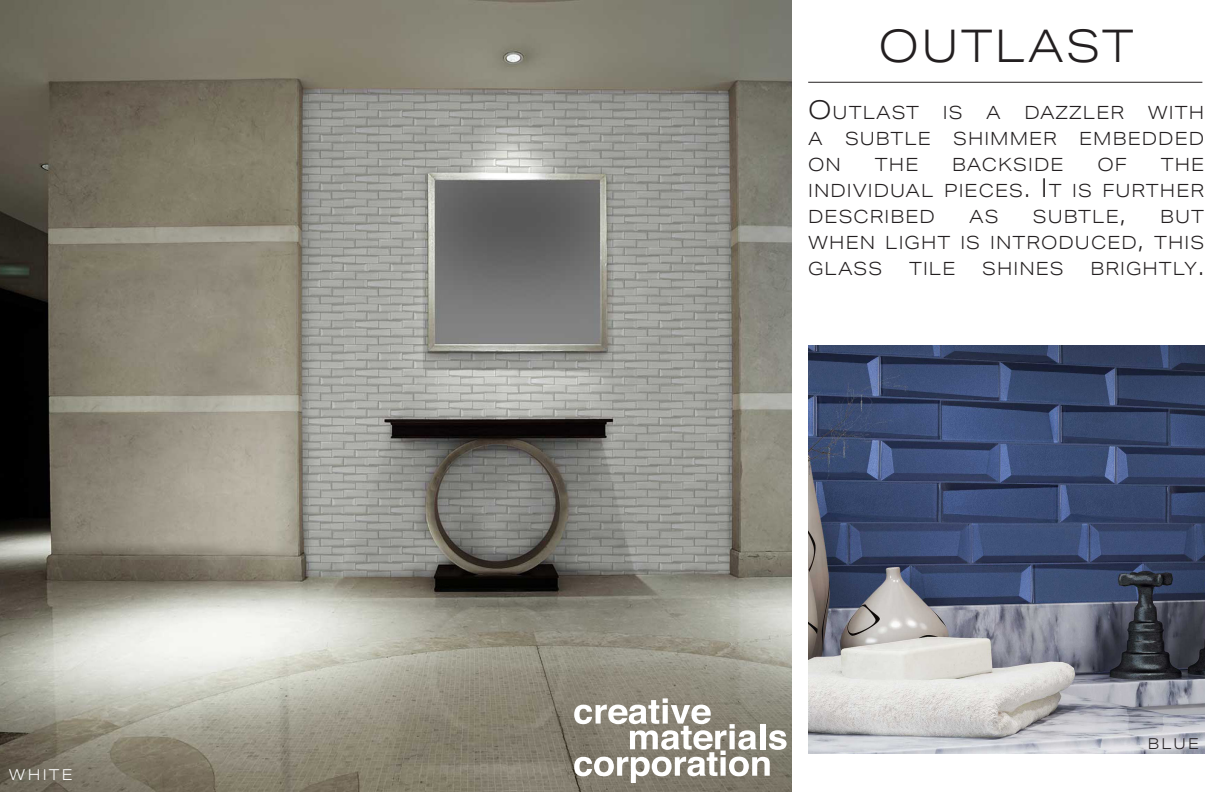
<style>
.page{position:relative;width:1224px;height:792px;background:#fff}
.page>*{position:absolute;margin:0;border:0;box-sizing:border-box;transform-origin:0 0}
.t1{font:300 45px "Aktiv Grotesk Ex";letter-spacing:.05em;color:#231f20}
.t2{font:300 18.2px/26px "Aktiv Grotesk Ex";letter-spacing:.055em;color:#231f20;text-align:justify}
.t3{font:300 15px "Aktiv Grotesk Ex";letter-spacing:.15em;color:#fff}
.t4{font:300 15px "Aktiv Grotesk Ex";color:#231f20}
.s1{font-size:26px}
</style>
<div class="page">
<img style="left:808px;top:346px;width:396px;height:408px">
<img style="left:0;top:0;width:792px;height:792px">
<hr style="left:808px;top:82px;width:394px;height:1px;background:#231f20">
<svg style="left:574px;top:698px;width:213px;height:85px"></svg>
<p class="t3" style="left:9px;top:766px;width:65px">WHITE</p>
<p class="t1" style="left:879px;top:20px;width:257px">OUTLAST</p>
<p class="t2" style="left:808px;top:100px;width:113px"><span class="s1">O</span>UTLAST</p>
<p class="t2" style="left:943px;top:100px;width:21px">IS</p>
<p class="t2" style="left:986px;top:100px;width:16px">A</p>
<p class="t2" style="left:1024px;top:100px;width:101px">DAZZLER</p>
<p class="t2" style="left:808px;top:100px;width:398px;text-indent:340px">WITH A SUBTLE SHIMMER EMBEDDED ON</p>
<p class="t2" style="left:875px;top:152px;width:45px">THE</p>
<p class="t2" style="left:952px;top:152px;width:113px">BACKSIDE</p>
<p class="t2" style="left:1097px;top:152px;width:31px">OF</p>
<p class="t2" style="left:808px;top:152px;width:398px;text-indent:353px">THE INDIVIDUAL PIECES<span class="s1">. I</span>T IS FURTHER DESCRIBED</p>
<p class="t2" style="left:969px;top:204px;width:31px">AS</p>
<p class="t2" style="left:1033px;top:204px;width:95px">SUBTLE<span class="s1">,</span></p>
<p class="t2" style="left:808px;top:204px;width:398px;text-indent:352px">BUT WHEN LIGHT IS INTRODUCED<span class="s1">,</span> THIS GLASS</p>
<p class="t2" style="left:909px;top:256px;width:48px">TILE</p>
<p class="t2" style="left:982px;top:256px;width:83px">SHINES</p>
<p class="t2" style="left:1090px;top:256px;width:115px">BRIGHTLY<span class="s1">.</span></p>
<p class="t4" style="left:1148px;top:735px;width:53px">BLUE</p>
</div>
